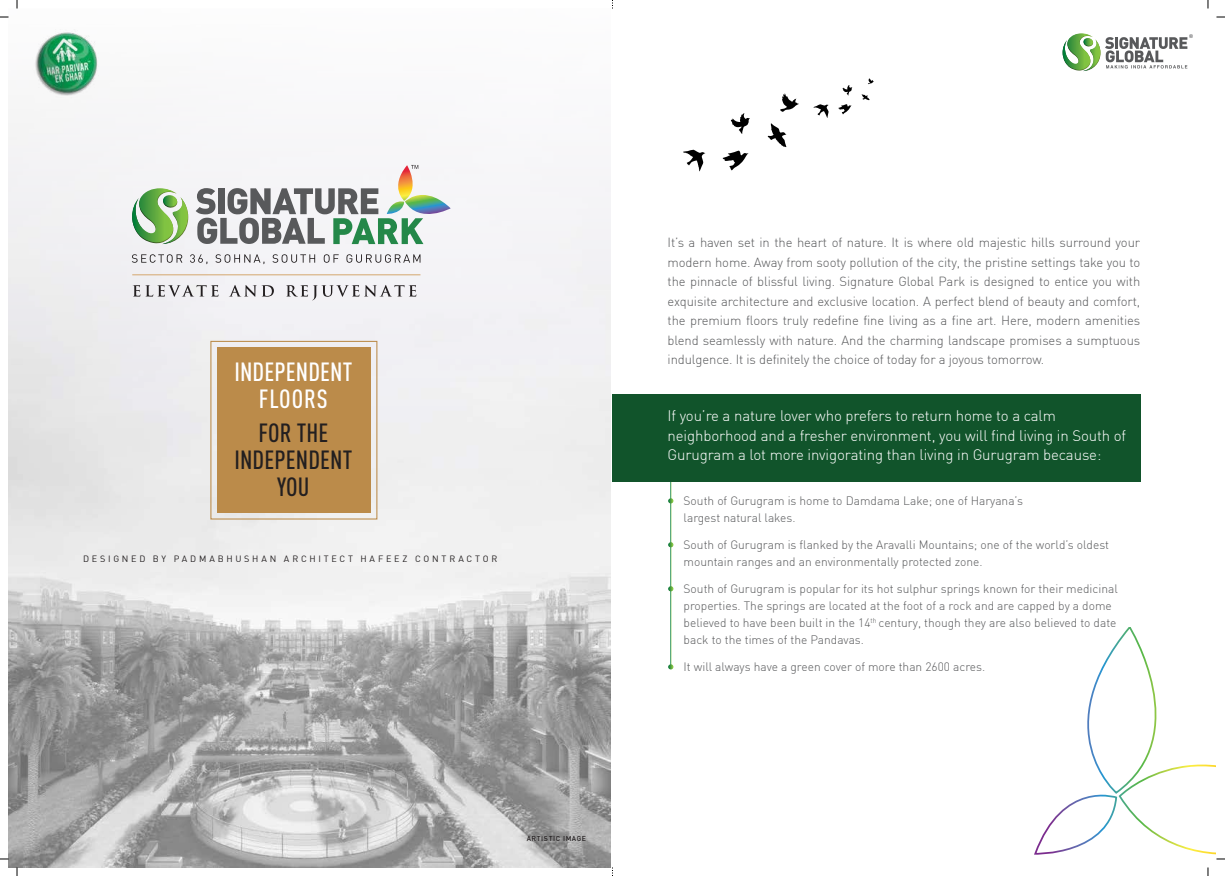
<style>
.page{position:relative;width:1225px;height:876px;background:#fff}
.page>*{position:absolute;margin:0;border:0;box-sizing:border-box;transform-origin:0 0}
.t1{font:500 condensed 26px/26.7px "DIN Pro";letter-spacing:.005em;color:#231f20;text-align:center}
.t2{font:500 condensed 26px/26.7px "DIN Pro";letter-spacing:.005em;color:#fff;text-align:center}
.t3{font:300 15px/19.5px "DIN";letter-spacing:-.01em;color:#fff}
.t4{font:300 13px/19.5px "DIN";letter-spacing:-.01em;color:#58595b;text-align:justify}
.t5{font:300 12px/17px "DIN";color:#58595b}
.t6{font:9px "DIN";letter-spacing:.305em;color:#231f20}
.t7{font:500 7px "DIN";letter-spacing:.085em;color:#231f20}
</style>
<div class="page">
<hr style="left:671px;top:401px;width:1px;height:266px;background:#d4eabd">
<img style="left:9px;top:507px;width:602px;height:360px">
<div style="left:9px;top:9px;width:603px;height:498px;background:linear-gradient(to bottom,#fcfbfd,#e8e8e9)"></div>
<div style="left:612px;top:394px;width:528px;height:88px;background:#11542b"></div>
<svg style="left:668px;top:498px;width:5px;height:5px"></svg>
<svg style="left:668px;top:542px;width:5px;height:5px"></svg>
<svg style="left:668px;top:586px;width:5px;height:5px"></svg>
<svg style="left:668px;top:664px;width:5px;height:5px"></svg>
<svg style="left:767px;top:123px;width:19px;height:24px"></svg>
<svg style="left:722px;top:150px;width:26px;height:21px"></svg>
<svg style="left:730px;top:113px;width:20px;height:21px"></svg>
<svg style="left:780px;top:93px;width:19px;height:19px"></svg>
<svg style="left:683px;top:149px;width:22px;height:23px"></svg>
<svg style="left:861px;top:94px;width:9px;height:6px"></svg>
<svg style="left:838px;top:104px;width:13px;height:10px"></svg>
<svg style="left:842px;top:85px;width:10px;height:11px"></svg>
<svg style="left:868px;top:78px;width:6px;height:6px"></svg>
<svg style="left:813px;top:104px;width:15px;height:14px"></svg>
<img style="left:32px;top:30px;width:67px;height:68px">
<div style="left:210px;top:341px;width:167px;height:178px;border:1px solid #bb8b4a"></div>
<div style="left:217px;top:347px;width:154px;height:166px;background:#bb8b4a"></div>
<svg style="left:1062px;top:33px;width:131px;height:38px"></svg>
<svg style="left:132px;top:254px;width:50px;height:9px"></svg>
<svg style="left:190px;top:254px;width:17px;height:10px"></svg>
<svg style="left:215px;top:254px;width:49px;height:10px"></svg>
<svg style="left:272px;top:254px;width:43px;height:9px"></svg>
<svg style="left:324px;top:254px;width:15px;height:9px"></svg>
<svg style="left:346px;top:254px;width:74px;height:9px"></svg>
<svg style="left:196px;top:165px;width:255px;height:79px"></svg>
<svg style="left:133px;top:285px;width:85px;height:12px"></svg>
<svg style="left:229px;top:285px;width:45px;height:12px"></svg>
<svg style="left:286px;top:285px;width:130px;height:15px"></svg>
<hr style="left:132px;top:274px;width:288px;height:1px;background:#d4a76e">
<svg style="left:132px;top:188px;width:56px;height:56px"></svg>
<svg style="left:1034px;top:627px;width:181px;height:228px"></svg>
<h1 class="t2" style="left:234px;top:357px;width:119px">INDEPENDENT<br>FLOORS</h1>
<h1 class="t1" style="left:234px;top:417px;width:119px">FOR THE<br>INDEPENDENT<br>YOU</h1>
<p class="t6" style="left:83px;top:553px;width:416px">DESIGNED BY PADMABHUSHAN ARCHITECT HAFEEZ CONTRACTOR</p>
<p class="t7" style="left:527px;top:834px;width:61px">ARTISTIC IMAGE</p>
<p class="t4" style="left:667px;top:233px;width:474px">It’s a haven set in the heart of nature. It is where old majestic hills surround your modern home. Away from sooty pollution of the city, the pristine settings take you to the pinnacle of blissful living. Signature Global Park is designed to entice you with exquisite architecture and exclusive location. A perfect blend of beauty and comfort, the premium floors truly redefine fine living as a fine art. Here, modern amenities blend seamlessly with nature. And the charming landscape promises a sumptuous indulgence. It is definitely the choice of today for a joyous tomorrow.</p>
<p class="t3" style="left:667px;top:406px;width:460px">If you’re a nature lover who prefers to return home to a calm neighborhood and a fresher environment, you will find living in South of<br>Gurugram a lot more invigorating than living in Gurugram because:</p>
<p class="t5" style="left:683px;top:492px;width:341px;text-indent:-16px">• South of Gurugram is home to Damdama Lake; one of Haryana’s largest natural lakes.</p>
<p class="t5" style="left:683px;top:536px;width:427px;text-indent:-16px">• South of Gurugram is flanked by the Aravalli Mountains; one of the world’s oldest mountain ranges and an environmentally protected zone.</p>
<p class="t5" style="left:683px;top:580px;width:436px;text-indent:-16px">• South of Gurugram is popular for its hot sulphur springs known for their medicinal properties. The springs are located at the foot of a rock and are capped by a dome believed to have been built in the 14<sup>th</sup> century, though they are also believed to date back to the times of the Pandavas.</p>
<p class="t5" style="left:667px;top:658px;width:319px">• It will always have a green cover of more than 2600 acres.</p>
</div>
